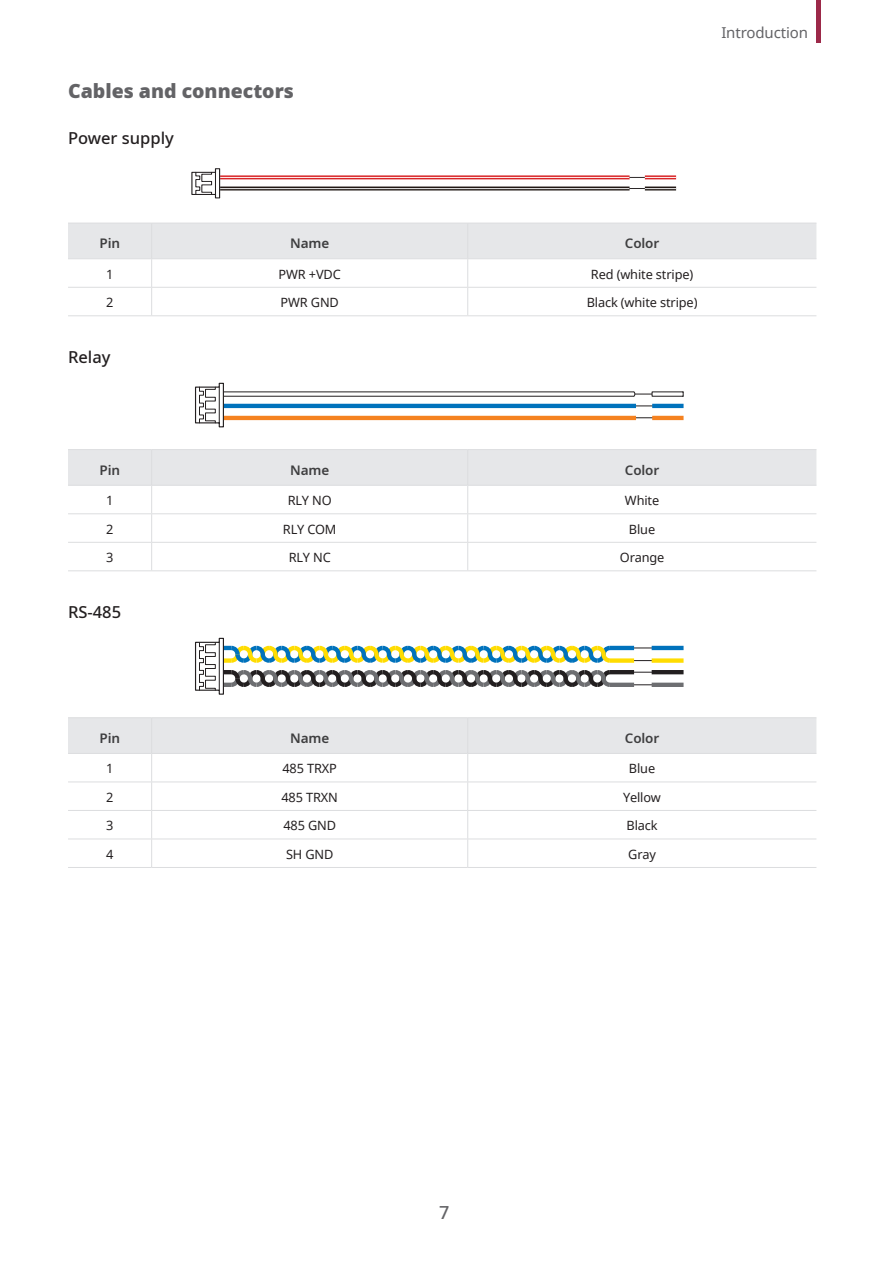
<style>
.page{position:relative;width:893px;height:1263px;background:#fff}
.page>*{position:absolute;margin:0;border:0;box-sizing:border-box;transform-origin:0 0}
.t1{font:900 19.5px "Noto Sans";color:#636366}
.t2{font:500 18px "Noto Sans";color:#636366}
.t3{font:500 16.5px "Noto Sans";color:#231f20}
.t4{font:15px "Noto Sans";letter-spacing:-.01em;color:#636366}
.t5{font:600 13.5px "Noto Sans";letter-spacing:-.01em;color:#3e3e3f}
.t6{font:12.75px "Noto Sans";letter-spacing:-.01em;color:#231f20}
</style>
<div class="page">
<div style="left:816px;top:0;width:5px;height:43px;background:#9c2949"></div>
<svg style="left:629px;top:177px;width:16px;height:1px"></svg>
<svg style="left:221px;top:175px;width:406px;height:4px"></svg>
<svg style="left:647px;top:175px;width:27px;height:4px"></svg>
<svg style="left:629px;top:188px;width:16px;height:1px"></svg>
<svg style="left:221px;top:186px;width:406px;height:5px;background:#615a58"></svg>
<svg style="left:647px;top:186px;width:27px;height:5px"></svg>
<hr style="left:218px;top:177px;width:411px;height:1px;background:#fff">
<hr style="left:218px;top:188px;width:411px;height:1px;background:#fff">
<hr style="left:645px;top:177px;width:31px;height:1px;background:#fff">
<hr style="left:645px;top:188px;width:31px;height:1px;background:#fff">
<svg style="left:191px;top:168px;width:30px;height:30px"></svg>
<svg style="left:68px;top:223px;width:748px;height:92px"></svg>
<hr style="left:68px;top:315px;width:84px;height:1px;background:#dcdddf">
<hr style="left:152px;top:315px;width:316px;height:1px;background:#dcdddf">
<hr style="left:468px;top:315px;width:348px;height:1px;background:#dcdddf">
<svg style="left:195px;top:383px;width:488px;height:44px"></svg>
<hr style="left:68px;top:449px;width:84px;height:1px;background:#dcdddf">
<hr style="left:152px;top:449px;width:316px;height:1px;background:#dcdddf">
<hr style="left:468px;top:449px;width:348px;height:1px;background:#dcdddf">
<svg style="left:68px;top:450px;width:748px;height:120px"></svg>
<hr style="left:68px;top:570px;width:84px;height:1px;background:#dcdddf">
<hr style="left:152px;top:570px;width:316px;height:1px;background:#dcdddf">
<hr style="left:468px;top:570px;width:348px;height:1px;background:#dcdddf">
<svg style="left:634px;top:684px;width:20px;height:1px"></svg>
<svg style="left:634px;top:672px;width:20px;height:1px"></svg>
<hr style="left:654px;top:670px;width:27px;height:4px;background:#231f20">
<hr style="left:654px;top:683px;width:27px;height:4px;background:#6d6e71">
<hr style="left:610px;top:670px;width:24px;height:4px;background:#231f20">
<hr style="left:610px;top:683px;width:24px;height:4px;background:#6d6e71">
<svg style="left:634px;top:660px;width:20px;height:1px"></svg>
<svg style="left:634px;top:648px;width:20px;height:1px"></svg>
<hr style="left:654px;top:646px;width:27px;height:4px;background:#0072bc">
<div style="left:654px;top:658px;width:27px;height:5px;background:#ffdc01"></div>
<hr style="left:610px;top:646px;width:24px;height:4px;background:#0072bc">
<div style="left:610px;top:658px;width:24px;height:5px;background:#ffdc01"></div>
<svg style="left:195px;top:638px;width:419px;height:57px"></svg>
<hr style="left:219px;top:642px;width:1px;height:48px;background:#231f20">
<hr style="left:68px;top:717px;width:84px;height:1px;background:#dcdddf">
<hr style="left:152px;top:717px;width:316px;height:1px;background:#dcdddf">
<hr style="left:468px;top:717px;width:348px;height:1px;background:#dcdddf">
<svg style="left:68px;top:718px;width:748px;height:149px"></svg>
<hr style="left:68px;top:867px;width:84px;height:1px;background:#dcdddf">
<hr style="left:152px;top:867px;width:316px;height:1px;background:#dcdddf">
<hr style="left:468px;top:867px;width:348px;height:1px;background:#dcdddf">
<h1 class="t1" style="left:68px;top:82px;width:227px">Cables and connectors</h1>
<p class="t3" style="left:68px;top:131px;width:107px">Power supply</p>
<p class="t4" style="left:721px;top:27px;width:88px">Introduction</p>
<p class="t5" style="left:100px;top:238px;width:22px">Pin</p>
<p class="t5" style="left:290px;top:238px;width:41px">Name</p>
<p class="t5" style="left:625px;top:238px;width:36px">Color</p>
<p class="t6" style="left:106px;top:269px;width:9px">1</p>
<p class="t6" style="left:279px;top:269px;width:64px">PWR +VDC</p>
<p class="t6" style="left:591px;top:269px;width:104px">Red (white stripe)</p>
<p class="t6" style="left:106px;top:297px;width:9px">2</p>
<p class="t6" style="left:281px;top:297px;width:60px">PWR GND</p>
<p class="t6" style="left:587px;top:297px;width:112px">Black (white stripe)</p>
<p class="t3" style="left:68px;top:350px;width:44px">Relay</p>
<p class="t5" style="left:100px;top:464px;width:22px">Pin</p>
<p class="t5" style="left:290px;top:464px;width:41px">Name</p>
<p class="t5" style="left:625px;top:464px;width:36px">Color</p>
<p class="t6" style="left:106px;top:495px;width:9px">1</p>
<p class="t6" style="left:288px;top:495px;width:45px">RLY NO</p>
<p class="t6" style="left:625px;top:495px;width:36px">White</p>
<p class="t6" style="left:106px;top:524px;width:9px">2</p>
<p class="t6" style="left:283px;top:524px;width:55px">RLY COM</p>
<p class="t6" style="left:629px;top:524px;width:28px">Blue</p>
<p class="t6" style="left:106px;top:552px;width:9px">3</p>
<p class="t6" style="left:289px;top:552px;width:44px">RLY NC</p>
<p class="t6" style="left:620px;top:552px;width:46px">Orange</p>
<p class="t3" style="left:68px;top:605px;width:55px">RS-485</p>
<p class="t5" style="left:100px;top:732px;width:22px">Pin</p>
<p class="t5" style="left:290px;top:732px;width:41px">Name</p>
<p class="t5" style="left:625px;top:732px;width:36px">Color</p>
<p class="t6" style="left:106px;top:764px;width:9px">1</p>
<p class="t6" style="left:282px;top:764px;width:56px">485 TRXP</p>
<p class="t6" style="left:629px;top:764px;width:28px">Blue</p>
<p class="t6" style="left:106px;top:792px;width:9px">2</p>
<p class="t6" style="left:281px;top:792px;width:58px">485 TRXN</p>
<p class="t6" style="left:623px;top:792px;width:39px">Yellow</p>
<p class="t6" style="left:106px;top:821px;width:9px">3</p>
<p class="t6" style="left:283px;top:821px;width:54px">485 GND</p>
<p class="t6" style="left:626px;top:821px;width:33px">Black</p>
<p class="t6" style="left:106px;top:849px;width:9px">4</p>
<p class="t6" style="left:286px;top:849px;width:49px">SH GND</p>
<p class="t6" style="left:628px;top:849px;width:29px">Gray</p>
<h2 class="t2" style="left:439px;top:1205px;width:12px">7</h2>
</div>
